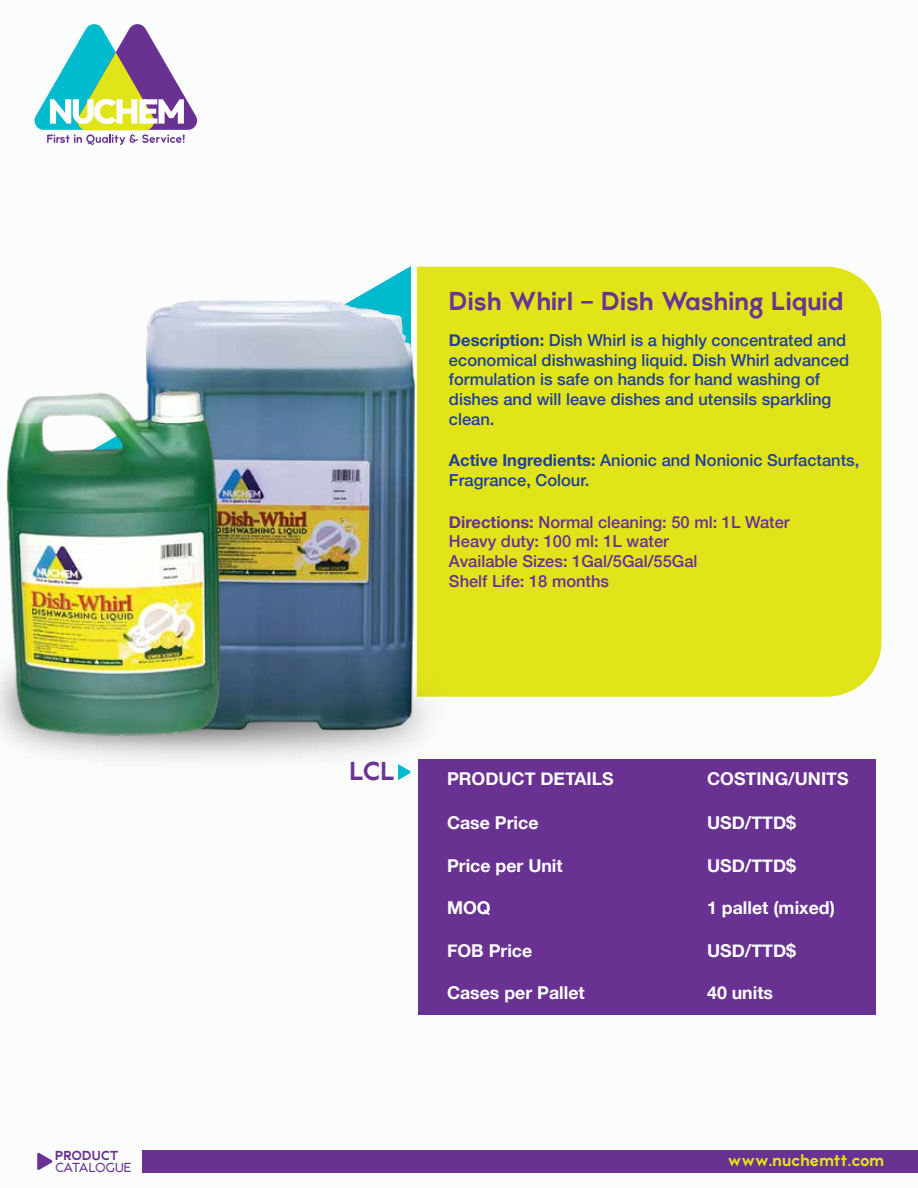
<style>
.page{position:relative;width:918px;height:1188px;background:#fbfdfd}
.page>*{position:absolute;margin:0;border:0;box-sizing:border-box;transform-origin:0 0}
.t1{font:700 25.5px "Atami";color:#693493}
.t2{font:700 17.7px "Helvetica Neue";color:#fff}
.t3{font:500 16.5px/19.8px "Helvetica Neue";color:#21409a}
.t4{font:500 16.5px/19.8px "Helvetica Neue";color:#693192}
.t5{font:700 16.5px "Atami";color:#e2e41a}
.t6{font:12.9px "Atami";letter-spacing:-.04em;color:#693192}
.t7{font:700 12.9px "Atami";letter-spacing:-.005em;color:#693192}
.s1{font-weight:700}
</style>
<div class="page">
<svg style="left:34px;top:24px;width:164px;height:121px"></svg>
<svg style="left:37px;top:1153px;width:16px;height:17px"></svg>
<div style="left:142px;top:1150px;width:776px;height:22px;background:#693192"></div>
<div style="left:446px;top:267px;width:435px;height:430px;background:#e2e41a"></div>
<div style="left:418px;top:759px;width:458px;height:256px;background:#693192"></div>
<img style="left:103px;top:642px;width:369px;height:118px">
<img style="left:116px;top:266px;width:330px;height:493px">
<img style="left:0;top:355px;width:260px;height:401px">
<svg style="left:398px;top:764px;width:13px;height:16px"></svg>
<p class="t7" style="left:55px;top:1148px;width:65px">PRODUCT</p>
<p class="t6" style="left:55px;top:1160px;width:78px">CATALOGUE</p>
<h1 class="t1" style="left:449px;top:285px;width:396px">Dish Whirl - Dish Washing Liquid</h1>
<p class="t3" style="left:449px;top:329px;width:402px"><span class="s1">Description:</span> Dish Whirl is a highly concentrated and economical dishwashing liquid. Dish Whirl advanced formulation is safe on hands for hand washing of dishes and will leave dishes and utensils sparkling clean.</p>
<p class="t3" style="left:449px;top:449px;width:412px"><span class="s1">Active Ingredients:</span> Anionic and Nonionic Surfactants,<br>Fragrance, Colour.</p>
<p class="t4" style="left:449px;top:510px;width:342px"><span class="s1">Directions:</span> Normal cleaning: 50 ml: 1L Water<br>Heavy duty: 100 ml: 1L water<br>Available Sizes: 1Gal/5Gal/55Gal<br>Shelf Life: 18 months</p>
<h1 class="t1" style="left:349px;top:756px;width:47px">LCL</h1>
<p class="t2" style="left:447px;top:765px;width:168px">PRODUCT DETAILS</p>
<p class="t2" style="left:447px;top:809px;width:93px">Case Price</p>
<p class="t2" style="left:447px;top:852px;width:117px">Price per Unit</p>
<p class="t2" style="left:447px;top:894px;width:45px">MOQ</p>
<p class="t2" style="left:447px;top:937px;width:87px">FOB Price</p>
<p class="t2" style="left:447px;top:979px;width:139px">Cases per Pallet</p>
<p class="t2" style="left:707px;top:765px;width:143px">COSTING/UNITS</p>
<p class="t2" style="left:707px;top:809px;width:90px">USD/TTD$</p>
<p class="t2" style="left:707px;top:852px;width:90px">USD/TTD$</p>
<p class="t2" style="left:707px;top:894px;width:129px">1 pallet (mixed)</p>
<p class="t2" style="left:707px;top:937px;width:90px">USD/TTD$</p>
<p class="t2" style="left:707px;top:979px;width:67px">40 units</p>
<p class="t5" style="left:728px;top:1151px;width:158px">www.nuchemtt.com</p>
</div>
